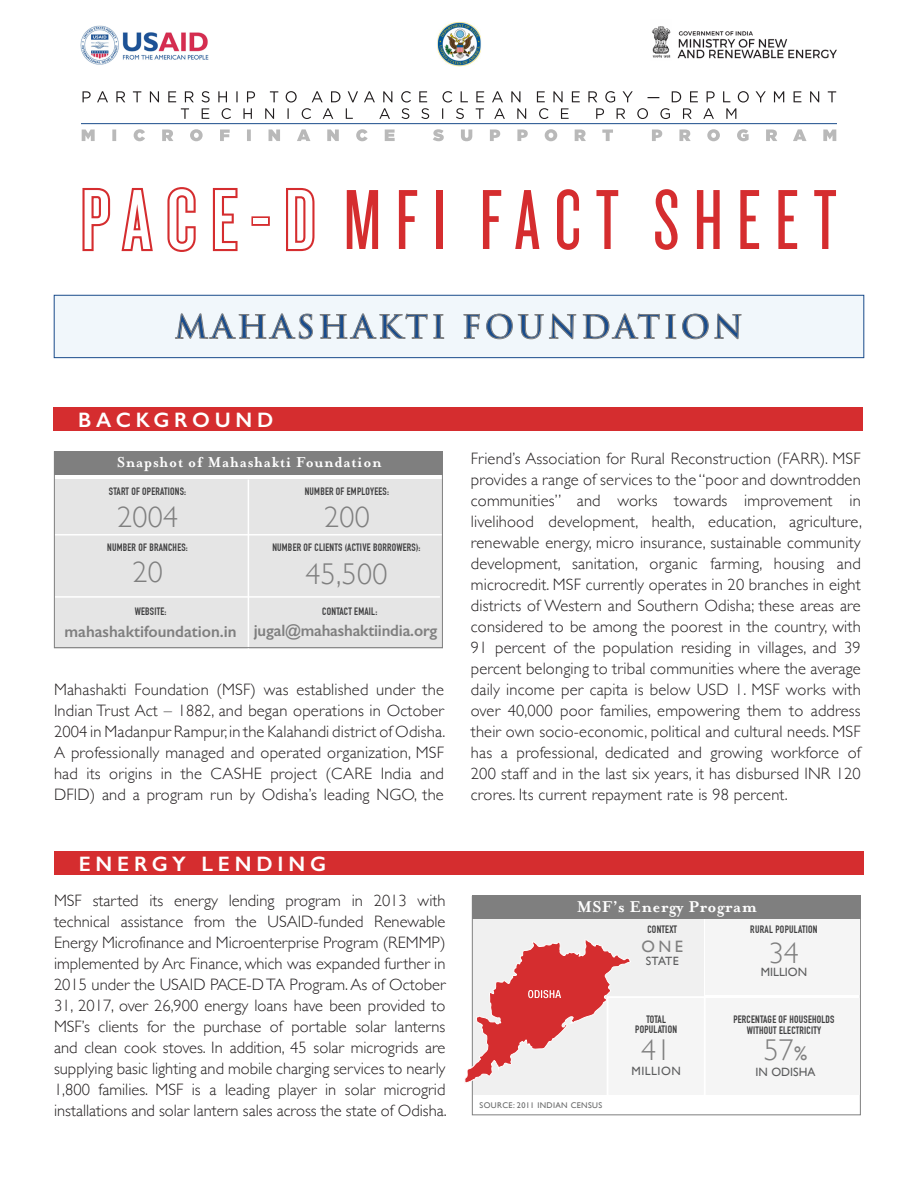
<style>
.page{position:relative;width:918px;height:1188px;background:#fff}
.page>*{position:absolute;margin:0;border:0;box-sizing:border-box;transform-origin:0 0}
.t1{font:88.5px "Knockout HTF27 Junior Bantamwt";letter-spacing:.16em;color:#d52d2f}
.partner_name{font:700 31.5px "Trajan Pro";letter-spacing:.11em;color:#1a4c8b}
.ii__Label__wide_6_75{font:300 30px "Gill Sans";letter-spacing:.01em;color:#7f7f7f}
.ii__Label__condensed{font:300 30px "Gill Sans";color:#7f7f7f}
.data_Emphasis_18{font:300 30px "Gill Sans";color:#7f7f7f}
._1__H1_Hammer_head_d{font:600 21px "Gill Sans";letter-spacing:.23em;color:#fff}
.III__title_Taxa-anne{font:700 18px "Mrs Eaves";letter-spacing:.025em;color:#fff}
._2__Body_story__11_a{font:300 16.5px/21px "Gill Sans";letter-spacing:.01em;color:#231f20;text-align:justify}
.III__title_Taxa-anne-2{font:700 16.5px "Mrs Eaves";letter-spacing:.05em;color:#fff}
.partner_name-2{font:600 16.5px "Gill Sans";letter-spacing:-.01em;color:#7f7f7f}
._2__Body_story__11_a-2{font:600 16.5px "Gill Sans";color:#7f7f7f}
.ii__Label__condensed-2{font:16.5px "Gill Sans";color:#7f7f7f}
.ii__Label__condensed-3{font:12px "Gill Sans";color:#5c5d5e}
.ii__Label__condensed-4{font:12px "Gill Sans";letter-spacing:.04em;color:#5c5d5e}
.ii__Label__wide_6_75-2{font:700 10.5px "DIN Condensed";letter-spacing:.02em;color:#3e3e3f}
.ii__Label__condensed-5{font:700 10.5px/10.5px "DIN Condensed";letter-spacing:.02em;color:#3e3e3f;text-align:center}
.ii__Label__condensed-6{font:8.25px "Gill Sans";letter-spacing:.04em;color:#686969}
.s1{color:#fff}
.s2{font-weight:400;font-size:19.5px}
</style>
<div class="page">
<div style="left:53px;top:407px;width:810px;height:24px;background:#d52d2f"></div>
<div style="left:54px;top:295px;width:810px;height:63px;background:#f1f7fb"></div>
<svg style="left:175px;top:313px;width:138px;height:26px"></svg>
<svg style="left:320px;top:313px;width:124px;height:26px"></svg>
<svg style="left:464px;top:314px;width:16px;height:25px"></svg>
<svg style="left:486px;top:294px;width:90px;height:45px"></svg>
<svg style="left:583px;top:313px;width:93px;height:26px"></svg>
<svg style="left:682px;top:294px;width:60px;height:45px"></svg>
<div style="left:54px;top:295px;width:810px;height:63px;border:1px solid #1a4c8b"></div>
<div style="left:54px;top:852px;width:810px;height:23px;background:#d52d2f"></div>
<div style="left:705px;top:918px;width:155px;height:77px;background:#f5f5f5"></div>
<div style="left:473px;top:917px;width:231px;height:178px;background:#f0f0f0"></div>
<div style="left:705px;top:998px;width:155px;height:97px;background:#f5f5f5"></div>
<div style="left:607px;top:996px;width:99px;height:101px;background:#f5f5f5"></div>
<div style="left:472px;top:895px;width:389px;height:24px;background:#7f7f7f"></div>
<svg style="left:464px;top:939px;width:167px;height:145px"></svg>
<div style="left:54px;top:480px;width:389px;height:169px;background:#e5e5e5"></div>
<hr style="left:248px;top:480px;width:1px;height:169px;background:#fff">
<hr style="left:54px;top:534px;width:389px;height:2px;background:#fff">
<hr style="left:54px;top:596px;width:386px;height:2px;background:#fff">
<div style="left:54px;top:451px;width:389px;height:24px;background:#7f7f7f"></div>
<div style="left:54px;top:451px;width:389px;height:197px;border:1px solid #7f7f7f"></div>
<img style="left:80px;top:26px;width:129px;height:39px">
<img style="left:651px;top:26px;width:185px;height:33px">
<img style="left:438px;top:22px;width:42px;height:44px">
<svg style="left:82px;top:188px;width:29px;height:64px"></svg>
<svg style="left:121px;top:188px;width:32px;height:64px"></svg>
<svg style="left:167px;top:187px;width:29px;height:65px"></svg>
<svg style="left:212px;top:188px;width:26px;height:64px"></svg>
<div style="left:251px;top:216px;width:19px;height:10px;border:4px solid #d52d2f"></div>
<svg style="left:286px;top:188px;width:29px;height:64px"></svg>
<hr style="left:81px;top:123px;width:756px;height:1px;background:#1a4c8b">
<svg style="left:83px;top:91px;width:753px;height:28px"></svg>
<svg style="left:82px;top:129px;width:754px;height:12px"></svg>
<p class="t1" style="left:81px;top:175px;width:757px"><span class="s1">PACE-D</span> MFI FACT SHEET</p>
<p class="partner_name" style="left:175px;top:307px;width:570px">MAHASHAKTI FOUNDATION</p>
<p class="_1__H1_Hammer_head_d" style="left:78px;top:407px;width:197px">BACKGROUND</p>
<p class="III__title_Taxa-anne-2" style="left:117px;top:452px;width:266px">Snapshot of Mahashakti Foundation</p>
<p class="ii__Label__wide_6_75-2" style="left:109px;top:485px;width:79px">START OF OPERATIONS:</p>
<p class="ii__Label__wide_6_75" style="left:117px;top:493px;width:62px">2004</p>
<p class="ii__Label__wide_6_75-2" style="left:107px;top:541px;width:82px">NUMBER OF BRANCHES:</p>
<p class="ii__Label__wide_6_75" style="left:132px;top:549px;width:32px">20</p>
<p class="ii__Label__wide_6_75-2" style="left:135px;top:605px;width:33px">WEBSITE:</p>
<p class="_2__Body_story__11_a-2" style="left:65px;top:622px;width:174px">mahashaktifoundation.in</p>
<p class="ii__Label__wide_6_75-2" style="left:305px;top:485px;width:86px">NUMBER OF EMPLOYEES:</p>
<p class="ii__Label__wide_6_75" style="left:324px;top:493px;width:47px">200</p>
<p class="ii__Label__wide_6_75-2" style="left:272px;top:541px;width:150px">NUMBER OF CLIENTS (ACTIVE BORROWERS):</p>
<p class="ii__Label__wide_6_75" style="left:306px;top:550px;width:83px">45,500</p>
<p class="ii__Label__wide_6_75-2" style="left:322px;top:605px;width:57px">CONTACT EMAIL:</p>
<p class="partner_name-2" style="left:254px;top:621px;width:185px">jugal@mahashaktiindia.org</p>
<p class="_2__Body_story__11_a" style="left:54px;top:678px;width:393px">Mahashakti Foundation (MSF) was established under the Indian Trust Act – 1882, and began operations in October 2004 in Madanpur Rampur, in the Kalahandi district of Odisha.<br>A professionally managed and operated organization, MSF had its origins in the CASHE project (CARE India and DFID) and a program run by Odisha’s leading NGO, the</p>
<p class="_1__H1_Hammer_head_d" style="left:79px;top:851px;width:249px">ENERGY LENDING</p>
<p class="_2__Body_story__11_a" style="left:54px;top:889px;width:394px">MSF started its energy lending program in 2013 with technical assistance from the USAID-funded Renewable Energy Microfinance and Microenterprise Program (REMMP) implemented by Arc Finance, which was expanded further in 2015 under the USAID PACE-D TA Program. As of October 31, 2017, over 26,900 energy loans have been provided to MSF’s clients for the purchase of portable solar lanterns and clean cook stoves. In addition, 45 solar microgrids are supplying basic lighting and mobile charging services to nearly 1,800 families. MSF is a leading player in solar microgrid installations and solar lantern sales across the state of Odisha.</p>
<p class="_2__Body_story__11_a" style="left:471px;top:447px;width:393px">Friend’s Association for Rural Reconstruction (FARR). MSF provides a range of services to the “poor and downtrodden communities” and works towards improvement in livelihood development, health, education, agriculture, renewable energy, micro insurance, sustainable community development, sanitation, organic farming, housing and microcredit. MSF currently operates in 20 branches in eight districts of Western and Southern Odisha; these areas are considered to be among the poorest in the country, with 91 percent of the population residing in villages, and 39 percent belonging to tribal communities where the average daily income per capita is below USD 1. MSF works with over 40,000 poor families, empowering them to address their own socio-economic, political and cultural needs. MSF has a professional, dedicated and growing workforce of 200 staff and in the last six years, it has disbursed INR 120 crores. Its current repayment rate is 98 percent.</p>
<p class="III__title_Taxa-anne" style="left:577px;top:896px;width:181px">MSF’s Energy Program</p>
<p class="ii__Label__condensed-6" style="left:480px;top:1101px;width:124px">SOURCE: 2011 INDIAN CENSUS</p>
<p class="ii__Label__condensed-5" style="left:648px;top:925px;width:31px">CONTEXT</p>
<p class="ii__Label__condensed-2" style="left:641px;top:937px;width:43px">ONE</p>
<p class="ii__Label__condensed-3" style="left:646px;top:954px;width:35px">STATE</p>
<p class="ii__Label__condensed-5" style="left:635px;top:1014px;width:43px">TOTAL<br>POPULATION</p>
<p class="ii__Label__condensed" style="left:641px;top:1027px;width:32px">41</p>
<p class="ii__Label__condensed-4" style="left:632px;top:1064px;width:51px">MILLION</p>
<p class="ii__Label__condensed-5" style="left:750px;top:924px;width:69px">RURAL POPULATION</p>
<p class="ii__Label__condensed" style="left:769px;top:929px;width:31px">34</p>
<p class="ii__Label__condensed-3" style="left:761px;top:965px;width:48px">MILLION</p>
<p class="ii__Label__condensed-5" style="left:733px;top:1014px;width:103px">PERCENTAGE OF HOUSEHOLDS<br>WITHOUT ELECTRICITY</p>
<p class="data_Emphasis_18" style="left:764px;top:1027px;width:45px">57<span class="s2">%</span></p>
<p class="ii__Label__condensed-3" style="left:756px;top:1064px;width:61px">IN ODISHA</p>
</div>
